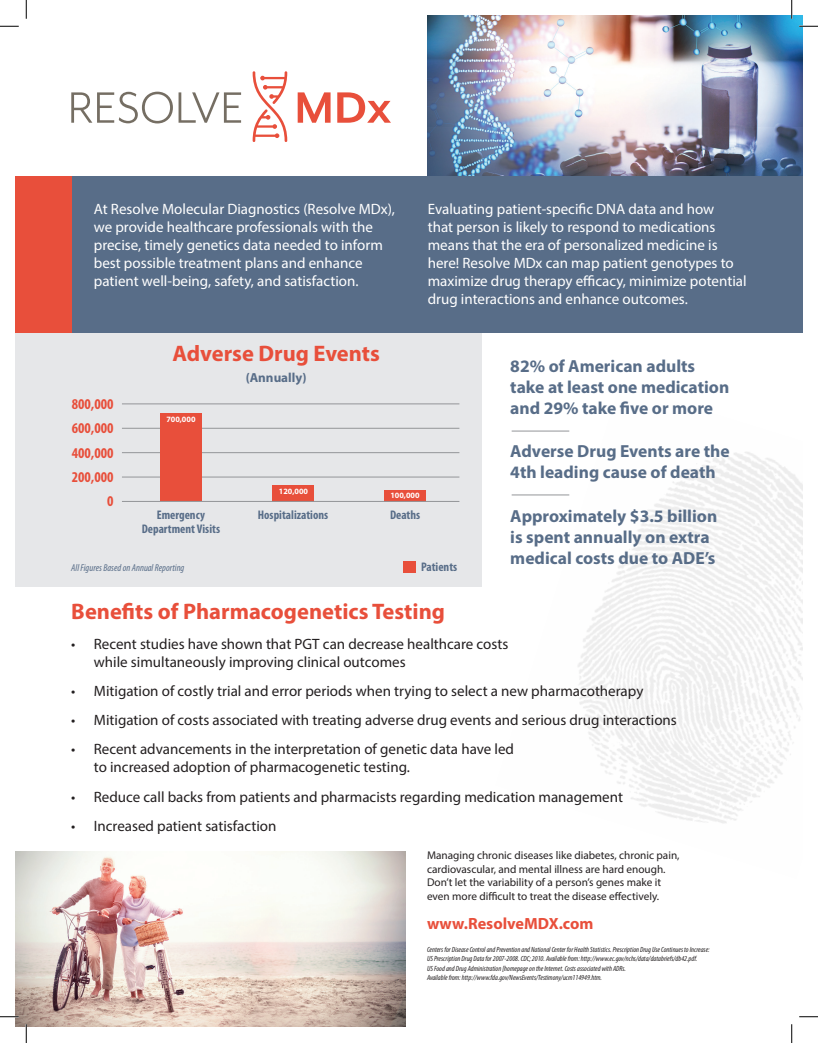
<style>
.page{position:relative;width:818px;height:1043px;background:#fff}
.page>*{position:absolute;margin:0;border:0;box-sizing:border-box;transform-origin:0 0}
.t1{font:700 22.5px "Myriad Pro";color:#e84f3b}
.t2{font:700 17.5px/21px "Myriad Pro";color:#586d88}
.t3{font:700 16.25px "Myriad Pro";color:#e84f3b}
.t4{font:15px/18px "Myriad Pro";color:#231f20}
.t5{font:15px/18px "Myriad Pro";color:#fff}
.t6{font:700 condensed 15px/24.2px "Myriad Pro";color:#e84f3b;text-align:right}
.t7{font:700 13.12px "Myriad Pro";color:#586d88}
.t8{font:700 condensed 12.5px/14.2px "Myriad Pro";color:#586d88;text-align:center}
.t9{font:11.25px/13.5px "Myriad Pro";color:#231f20}
.t10{font:italic condensed 10px "Myriad Pro";color:#586d88}
.t11{font:700 8.12px "Myriad Pro";color:#fff}
.t12{font:italic condensed 7.5px/9px "Myriad Pro";color:#231f20}
</style>
<div class="page">
<div style="left:15px;top:329px;width:466px;height:257px;background:#e6e7e9"></div>
<img style="left:427px;top:15px;width:375px;height:161px">
<img style="left:15px;top:851px;width:390px;height:175px">
<div style="left:15px;top:176px;width:787px;height:156px;background:#586d88"></div>
<div style="left:15px;top:176px;width:56px;height:156px;background:#e84f3b"></div>
<hr style="left:122px;top:477px;width:337px;height:1px;background:#939598">
<hr style="left:122px;top:452px;width:337px;height:1px;background:#939598">
<hr style="left:122px;top:428px;width:337px;height:1px;background:#939598">
<hr style="left:122px;top:403px;width:337px;height:1px;background:#939598">
<hr style="left:511px;top:431px;width:58px;height:1px;background:#939598">
<hr style="left:511px;top:494px;width:58px;height:1px;background:#939598">
<div style="left:160px;top:413px;width:41px;height:88px;background:#e84f3b"></div>
<div style="left:272px;top:485px;width:42px;height:16px;background:#e84f3b"></div>
<div style="left:384px;top:490px;width:42px;height:11px;background:#e84f3b"></div>
<div style="left:403px;top:561px;width:13px;height:11px;background:#e84f3b"></div>
<hr style="left:122px;top:501px;width:337px;height:1px;background:#939598">
<svg style="left:71px;top:92px;width:170px;height:31px"></svg>
<svg style="left:297px;top:92px;width:33px;height:31px"></svg>
<svg style="left:337px;top:92px;width:54px;height:31px"></svg>
<svg style="left:252px;top:71px;width:35px;height:71px"></svg>
<svg style="left:0;top:25px;width:19px;height:2px"></svg>
<svg style="left:799px;top:25px;width:19px;height:2px"></svg>
<svg style="left:0;top:1015px;width:19px;height:2px"></svg>
<svg style="left:799px;top:1016px;width:19px;height:1px"></svg>
<svg style="left:25px;top:0;width:2px;height:19px"></svg>
<svg style="left:25px;top:1024px;width:2px;height:18px"></svg>
<svg style="left:790px;top:0;width:2px;height:19px"></svg>
<svg style="left:791px;top:1024px;width:1px;height:18px"></svg>
<p class="t5" style="left:94px;top:200px;width:303px">At Resolve Molecular Diagnostics (Resolve MDx), we provide healthcare professionals with the precise, timely genetics data needed to inform best possible treatment plans and enhance patient well-being, safety, and satisfaction.</p>
<p class="t5" style="left:428px;top:200px;width:320px">Evaluating patient-specific DNA data and how<br>that person is likely to respond to medications means that the era of personalized medicine is here! Resolve MDx can map patient genotypes to maximize drug therapy efficacy, minimize potential drug interactions and enhance outcomes.</p>
<p class="t6" style="left:72px;top:391px;width:43px">800,000<br>600,000<br>400,000<br>200,000<br>0</p>
<h1 class="t1" style="left:172px;top:339px;width:209px">Adverse Drug Events</h1>
<p class="t7" style="left:246px;top:369px;width:62px">(Annually)</p>
<p class="t11" style="left:166px;top:413px;width:31px">700,000</p>
<p class="t11" style="left:279px;top:485px;width:31px">120,000</p>
<p class="t11" style="left:390px;top:489px;width:31px">100,000</p>
<p class="t8" style="left:142px;top:507px;width:80px">Emergency<br>Department Visits</p>
<p class="t8" style="left:258px;top:507px;width:72px">Hospitalizations</p>
<p class="t8" style="left:390px;top:507px;width:32px">Deaths</p>
<p class="t10" style="left:71px;top:561px;width:115px">All Figures Based on Annual Reporting</p>
<p class="t8" style="left:421px;top:560px;width:38px">Patients</p>
<p class="t2" style="left:510px;top:355px;width:220px">82% of American adults take at least one medication and 29% take five or more</p>
<p class="t2" style="left:510px;top:440px;width:221px">Adverse Drug Events are the<br>4th leading cause of death</p>
<p class="t2" style="left:510px;top:505px;width:208px">Approximately $3.5 billion is spent annually on extra medical costs due to ADE’s</p>
<h1 class="t1" style="left:71px;top:597px;width:375px">Benefits of Pharmacogenetics Testing</h1>
<p class="t4" style="left:94px;top:634px;width:416px;text-indent:-22px">• Recent studies have shown that PGT can decrease healthcare costs while simultaneously improving clinical outcomes</p>
<p class="t4" style="left:71px;top:681px;width:573px">• Mitigation of costly trial and error periods when trying to select a new pharmacotherapy</p>
<p class="t4" style="left:71px;top:710px;width:607px">• Mitigation of costs associated with treating adverse drug events and serious drug interactions</p>
<p class="t4" style="left:94px;top:740px;width:422px;text-indent:-22px">• Recent advancements in the interpretation of genetic data have led to increased adoption of pharmacogenetic testing.</p>
<p class="t4" style="left:71px;top:787px;width:553px">• Reduce call backs from patients and pharmacists regarding medication management</p>
<p class="t4" style="left:71px;top:816px;width:207px">• Increased patient satisfaction</p>
<p class="t9" style="left:427px;top:848px;width:254px">Managing chronic diseases like diabetes, chronic pain, cardiovascular, and mental illness are hard enough.<br>Don’t let the variability of a person’s genes make it even more difficult to treat the disease effectively.</p>
<p class="t3" style="left:427px;top:912px;width:168px">www.ResolveMDX.com</p>
<p class="t12" style="left:427px;top:944px;width:284px">Centers for Disease Control and Prevention and National Center for Health Statistics. Prescription Drug Use Continues to Increase:<br>US Prescription Drug Data for 2007-2008. CDC; 2010. Available from: http://www.ec.gov/nchs/data/databriefs/db42.pdf.</p>
<p class="t12" style="left:427px;top:964px;width:200px">US Food and Drug Administration [homepage on the Internet. Costs associated with ADRs.<br>Available from: http://www.fda.gov/NewsEvents/Testimony/ucm114949.htm.</p>
</div>
